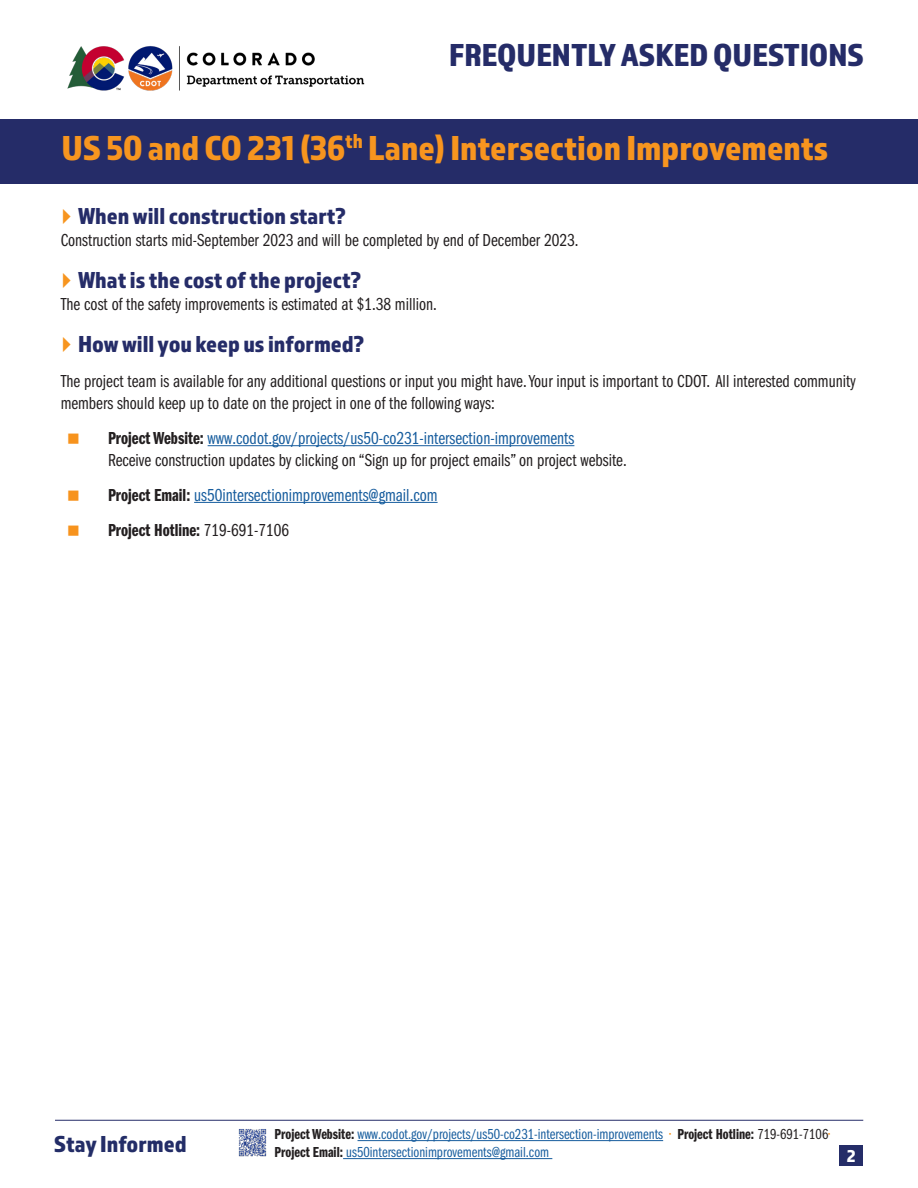
<style>
.page{position:relative;width:918px;height:1188px;background:#fff}
.page>*{position:absolute;margin:0;border:0;box-sizing:border-box;transform-origin:0 0}
.t1{font:36px "Almaq Refined";color:#f7951f}
.t2{font:33px "Almaq Refined";color:#252c68}
.t3{font:24px "Almaq Refined";color:#252c68}
.t4{font:24px "Almaq Refined";color:#232d67}
.t5{font:18px/21.6px "Franklin Gothic LT Pro Bk Cm";color:#231f20}
.t6{font:18px "Franklin Gothic LT Pro Bk Cm";color:#175d9e}
.t7{font:18px "Franklin Gothic LT Pro Dm Cm";color:#231f20}
.t8{font:18px "Almaq Refined";color:#fff}
.t9{font:15px/18px "Franklin Gothic LT Pro Bk Cm";color:#175d9e}
.s1{color:#f7951f}
.s2{font-family:"Franklin Gothic LT Pro Dm Cm";color:#231f20}
.s3{font-family:"Franklin Gothic LT Pro Bk Cm"}
.s4{color:#f7931d}
.s5{color:#231f20}
</style>
<div class="page">
<div style="left:839px;top:1145px;width:24px;height:21px;background:#252d68"></div>
<hr style="left:55px;top:1120px;width:808px;height:1px;background:#252c68">
<hr style="left:358px;top:1140px;width:305px;height:1px;background:#175d9e">
<hr style="left:343px;top:1158px;width:209px;height:1px;background:#175d9e">
<img style="left:238px;top:1129px;width:29px;height:28px">
<hr style="left:208px;top:445px;width:366px;height:1px;background:#175d9e">
<hr style="left:194px;top:502px;width:244px;height:1px;background:#175d9e">
<div style="left:0;top:119px;width:918px;height:65px;background:#252c68"></div>
<img style="left:67px;top:46px;width:298px;height:45px">
<p class="t2" style="left:449px;top:35px;width:416px">FREQUENTLY ASKED QUESTIONS</p>
<p class="t1" style="left:62px;top:127px;width:768px">US 50 and CO 231 (36<sup>th</sup> Lane) Intersection Improvements</p>
<p class="t3" style="left:54px;top:202px;width:293px"><span class="s1">✔</span>When will construction start?</p>
<p class="t5" style="left:61px;top:229px;width:519px">Construction starts mid-September 2023 and will be completed by end of December 2023.</p>
<p class="t3" style="left:54px;top:266px;width:308px"><span class="s1">✔</span>What is the cost of the project?</p>
<p class="t5" style="left:61px;top:293px;width:378px">The cost of the safety improvements is estimated at $1.38 million.</p>
<p class="t3" style="left:54px;top:330px;width:312px"><span class="s1">✔</span>How will you keep us informed?</p>
<p class="t5" style="left:61px;top:371px;width:796px">The project team is available for any additional questions or input you might have. Your input is important to CDOT. All interested community members should keep up to date on the project in one of the following ways:</p>
<p class="t6" style="left:108px;top:428px;width:468px"><span class="s2">Project Website:</span> www.codot.gov/projects/us50-co231-intersection-improvements</p>
<p class="t5" style="left:108px;top:449px;width:520px">Receive construction updates by clicking on “Sign up for project emails” on project website.</p>
<p class="t6" style="left:108px;top:485px;width:331px"><span class="s2">Project Email:</span> us50intersectionimprovements@gmail.com</p>
<p class="t7" style="left:108px;top:520px;width:183px">Project Hotline: <span class="s3">719-691-7106</span></p>
<h3 class="t4" style="left:54px;top:1130px;width:134px">Stay Informed</h3>
<p class="t9" style="left:274px;top:1125px;width:557px"><span class="s2">Project Website:</span> www.codot.gov/projects/us50-co231-intersection-improvements <span class="s4">•</span> <span class="s2">Project Hotline:</span> <span class="s5">719-691-7106</span><span class="s4">•<br></span><span class="s2">Project Email:</span> us50intersectionimprovements@gmail.com</p>
<p class="t8" style="left:847px;top:1145px;width:10px">2</p>
</div>
